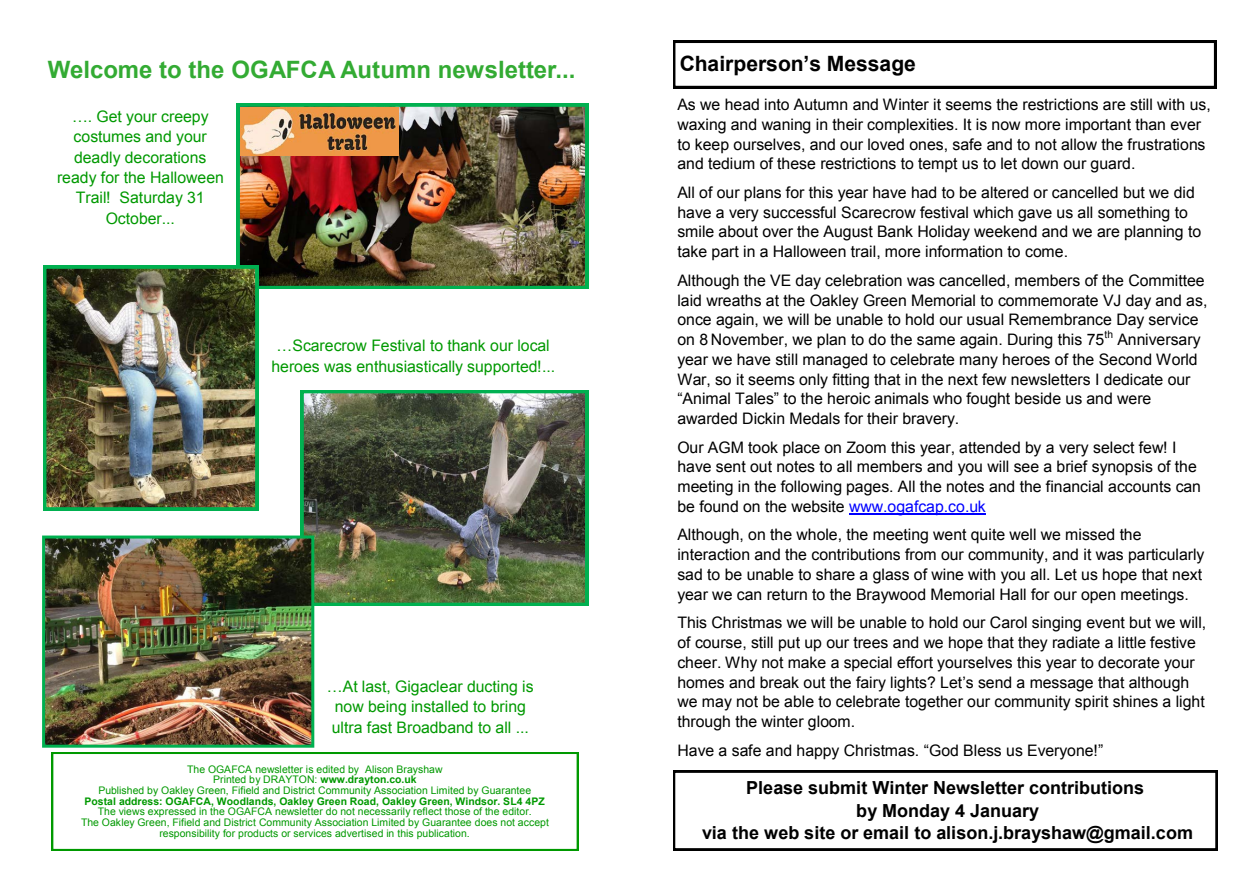
<style>
.page{position:relative;width:1259px;height:893px;background:#fff}
.page>*{position:absolute;margin:0;border:0;box-sizing:border-box;transform-origin:0 0}
.t1{font:700 24px "Arial";color:#33ab33}
.t2{font:700 21.15px "Arial";color:#000}
.t3{font:700 18px/22.6px "Arial";color:#000;text-align:center}
.t4{font:15.9px/19.8px "Arial";color:#000}
.t5{font:15.9px/20.4px "Arial";color:#090;text-align:center}
.t6{font:10.5px/10.6px "Arial";color:#090;text-align:center}
.t7{font:700 10.5px "Arial";letter-spacing:.005em;color:#090}
.t8{font:10.2px "Arial";color:#000}
.s1{font-weight:700}
.s2{color:#00f}
</style>
<div class="page">
<svg style="left:52px;top:752px;width:526px;height:98px"></svg>
<img style="left:237px;top:104px;width:351px;height:185px">
<img style="left:240px;top:107px;width:159px;height:48px">
<img style="left:301px;top:390px;width:287px;height:216px">
<img style="left:46px;top:539px;width:264px;height:205px">
<div style="left:42px;top:535px;width:272px;height:213px;border:3px solid #00b050"></div>
<img style="left:43px;top:266px;width:215px;height:244px">
<svg style="left:673px;top:41px;width:543px;height:47px"></svg>
<svg style="left:673px;top:771px;width:544px;height:79px"></svg>
<hr style="left:849px;top:513px;width:136px;height:1px;background:#00f">
<h1 class="t1" style="left:48px;top:53px;width:529px">Welcome to the OGAFCA Autumn newsletter...</h1>
<p class="t5" style="left:57px;top:106px;width:168px">…. Get your creepy costumes and your deadly decorations ready for the Halloween<br>Trail! Saturday 31<br>October...</p>
<p class="t5" style="left:271px;top:335px;width:285px">…Scarecrow Festival to thank our local heroes was enthusiastically supported!...</p>
<p class="t5" style="left:327px;top:676px;width:208px">…At last, Gigaclear ducting is now being installed to bring ultra fast Broadband to all ...</p>
<p class="t6" style="left:98px;top:763px;width:434px">The OGAFCA newsletter is edited by Alison Brayshaw<br>Printed by DRAYTON: <span class="s1">www.drayton.co.uk<br></span>Published by Oakley Green, Fifield and District Community Association Limited by Guarantee</p>
<p class="t7" style="left:85px;top:794px;width:461px">Postal address: OGAFCA, Woodlands, Oakley Green Road, Oakley Green, Windsor. SL4 4PZ</p>
<p class="t6" style="left:81px;top:806px;width:469px">The views expressed in the OGAFCA newsletter do not necessarily reflect those of the editor.<br>The Oakley Green, Fifield and District Community Association Limited by Guarantee does not accept responsibility for products or services advertised in this publication.</p>
<h2 class="t2" style="left:679px;top:49px;width:238px">Chairperson’s Message</h2>
<p class="t4" style="left:677px;top:95px;width:535px">As we head into Autumn and Winter it seems the restrictions are still with us, waxing and waning in their complexities. It is now more important than ever to keep ourselves, and our loved ones, safe and to not allow the frustrations and tedium of these restrictions to tempt us to let down our guard.</p>
<p class="t4" style="left:677px;top:182px;width:525px">All of our plans for this year have had to be altered or cancelled but we did have a very successful Scarecrow festival which gave us all something to smile about over the August Bank Holiday weekend and we are planning to take part in a Halloween trail, more information to come.</p>
<p class="t4" style="left:677px;top:270px;width:531px">Although the VE day celebration was cancelled, members of the Committee laid wreaths at the Oakley Green Memorial to commemorate VJ day and as, once again, we will be unable to hold our usual Remembrance Day service on 8 November, we plan to do the same again. During this 75</p>
<p class="t8" style="left:1104px;top:327px;width:10px">th</p>
<p class="t4" style="left:677px;top:330px;width:525px;text-indent:440px">Anniversary year we have still managed to celebrate many heroes of the Second World War, so it seems only fitting that in the next few newsletters I dedicate our “Animal Tales” to the heroic animals who fought beside us and were awarded Dickin Medals for their bravery.</p>
<p class="t4" style="left:677px;top:437px;width:525px">Our AGM took place on Zoom this year, attended by a very select few! I have sent out notes to all members and you will see a brief synopsis of the meeting in the following pages. All the notes and the financial accounts can be found on the website <span class="s2">www.ogafcap.co.uk</span></p>
<p class="t4" style="left:677px;top:525px;width:529px">Although, on the whole, the meeting went quite well we missed the interaction and the contributions from our community, and it was particularly sad to be unable to share a glass of wine with you all. Let us hope that next year we can return to the Braywood Memorial Hall for our open meetings.</p>
<p class="t4" style="left:677px;top:613px;width:530px">This Christmas we will be unable to hold our Carol singing event but we will, of course, still put up our trees and we hope that they radiate a little festive cheer. Why not make a special effort yourselves this year to decorate your homes and break out the fairy lights? Let’s send a message that although we may not be able to celebrate together our community spirit shines a light through the winter gloom.</p>
<p class="t4" style="left:677px;top:740px;width:427px">Have a safe and happy Christmas. “God Bless us Everyone!”</p>
<p class="t3" style="left:702px;top:777px;width:492px">Please submit Winter Newsletter contributions<br>by Monday 4 January<br>via the web site or email to alison.j.brayshaw@gmail.com</p>
</div>
